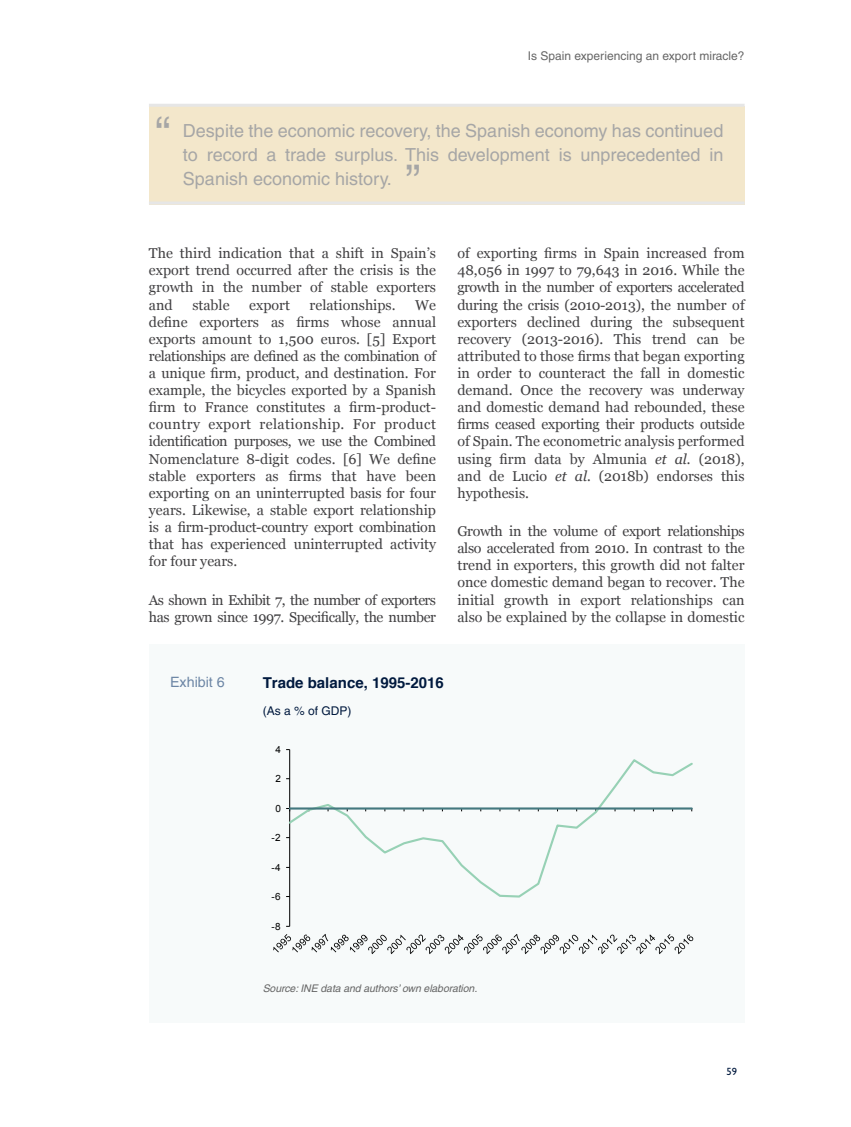
<style>
.page{position:relative;width:851px;height:1127px;background:#fff}
.page>*{position:absolute;margin:0;border:0;box-sizing:border-box;transform-origin:0 0}
.t1{font:45px "Helvetica";color:#a6a6a6}
.t2{font:18px/24px "Helvetica";color:#a6a6a6;text-align:justify}
.t3{font:700 15px "Helvetica";color:#00193e}
.t4{font:14.25px/17.1px "Georgia";color:#414042;text-align:justify}
.t5{font:14.25px/17.1px "Georgia";letter-spacing:-.03em;color:#414042}
.t6{font:14.25px "Helvetica";color:#6d86a5}
.t7{font:12px "Helvetica";color:#666}
.t8{font:12px "Helvetica";color:#00193e}
.t9{font:italic 10.5px "Helvetica";letter-spacing:-.01em;color:#666}
.t10{font:500 10.5px "Gill Sans MT Std";color:#00193e}
.t11{font:9.9px "Arial";color:#000}
.s1{font-style:italic}
</style>
<div class="page">
<div style="left:149px;top:107px;width:595px;height:98px;background:#f3e7cb"></div>
<hr style="left:149px;top:104px;width:595px;height:3px;background:#e6e6e6">
<hr style="left:149px;top:201px;width:595px;height:3px;background:#e6e6e6">
<div style="left:149px;top:644px;width:595px;height:379px;background:#f7fafa"></div>
<hr style="left:289px;top:749px;width:1px;height:177px;background:#000">
<svg style="left:289px;top:757px;width:403px;height:142px"></svg>
<hr style="left:289px;top:807px;width:402px;height:2px;background:#44787f">
<svg style="left:273px;top:934px;width:421px;height:20px"></svg>
<p class="t7" style="left:528px;top:49px;width:218px">Is Spain experiencing an export miracle?</p>
<h1 class="t1" style="left:155px;top:107px;width:16px">“</h1>
<p class="t2" style="left:183px;top:118px;width:542px">Despite the economic recovery, the Spanish economy has continued to record a trade surplus. This development is unprecedented in Spanish economic history.</p>
<h1 class="t1" style="left:406px;top:155px;width:16px">”</h1>
<p class="t4" style="left:149px;top:245px;width:289px">The third indication that a shift in Spain’s export trend occurred after the crisis is the growth in the number of stable exporters and</p>
<p class="t4" style="left:192px;top:296px;width:39px">stable</p>
<p class="t4" style="left:249px;top:296px;width:42px">export</p>
<p class="t4" style="left:309px;top:296px;width:87px">relationships.</p>
<p class="t4" style="left:149px;top:296px;width:289px;text-indent:266px">We define exporters as firms whose annual exports amount to 1,500 euros. [5] Export relationships are defined as the combination of a unique firm, product, and destination. For example, the bicycles exported by a Spanish firm to France constitutes a firm-product&shy;country export relationship. For product identification purposes, we use the Combined Nomenclature 8-digit codes. [6] We define stable exporters as firms that have been exporting on an uninterrupted basis for four years. Likewise, a stable export relationship is a firm-product-country export combination that has experienced uninterrupted activity for four years.</p>
<p class="t5" style="left:149px;top:591px;width:288px">As shown in Exhibit 7, the number of exporters has grown since 1997. Specifically, the number</p>
<p class="t4" style="left:457px;top:245px;width:289px">of exporting firms in Spain increased from 48,056 in 1997 to 79,643 in 2016. While the growth in the number of exporters accelerated during the crisis (2010-2013), the number of exporters declined during the subsequent recovery (2013-2016). This trend can be attributed to those firms that began exporting in order to counteract the fall in domestic demand. Once the recovery was underway and domestic demand had rebounded, these firms ceased exporting their products outside of Spain. The econometric analysis performed using firm data by Almunia <span class="s1">et al.</span> (2018), and de Lucio <span class="s1">et al.</span> (2018b) endorses this hypothesis.</p>
<p class="t4" style="left:457px;top:523px;width:289px">Growth in the volume of export relationships also accelerated from 2010. In contrast to the trend in exporters, this growth did not falter once domestic demand began to recover. The initial growth in export relationships can also be explained by the collapse in domestic</p>
<p class="t6" style="left:170px;top:673px;width:56px">Exhibit 6</p>
<p class="t3" style="left:263px;top:673px;width:182px">Trade balance, 1995-2016</p>
<p class="t8" style="left:263px;top:704px;width:90px">(As a % of GDP)</p>
<p class="t11" style="left:275px;top:743px;width:7px">4</p>
<p class="t11" style="left:275px;top:772px;width:7px">2</p>
<p class="t11" style="left:275px;top:802px;width:7px">0</p>
<p class="t11" style="left:271px;top:831px;width:11px">-2</p>
<p class="t11" style="left:271px;top:860px;width:11px">-4</p>
<p class="t11" style="left:271px;top:890px;width:11px">-6</p>
<p class="t11" style="left:271px;top:919px;width:11px">-8</p>
<p class="t9" style="left:263px;top:982px;width:216px">Source: INE data and authors’ own elaboration.</p>
<p class="t10" style="left:726px;top:1065px;width:12px">59</p>
</div>
